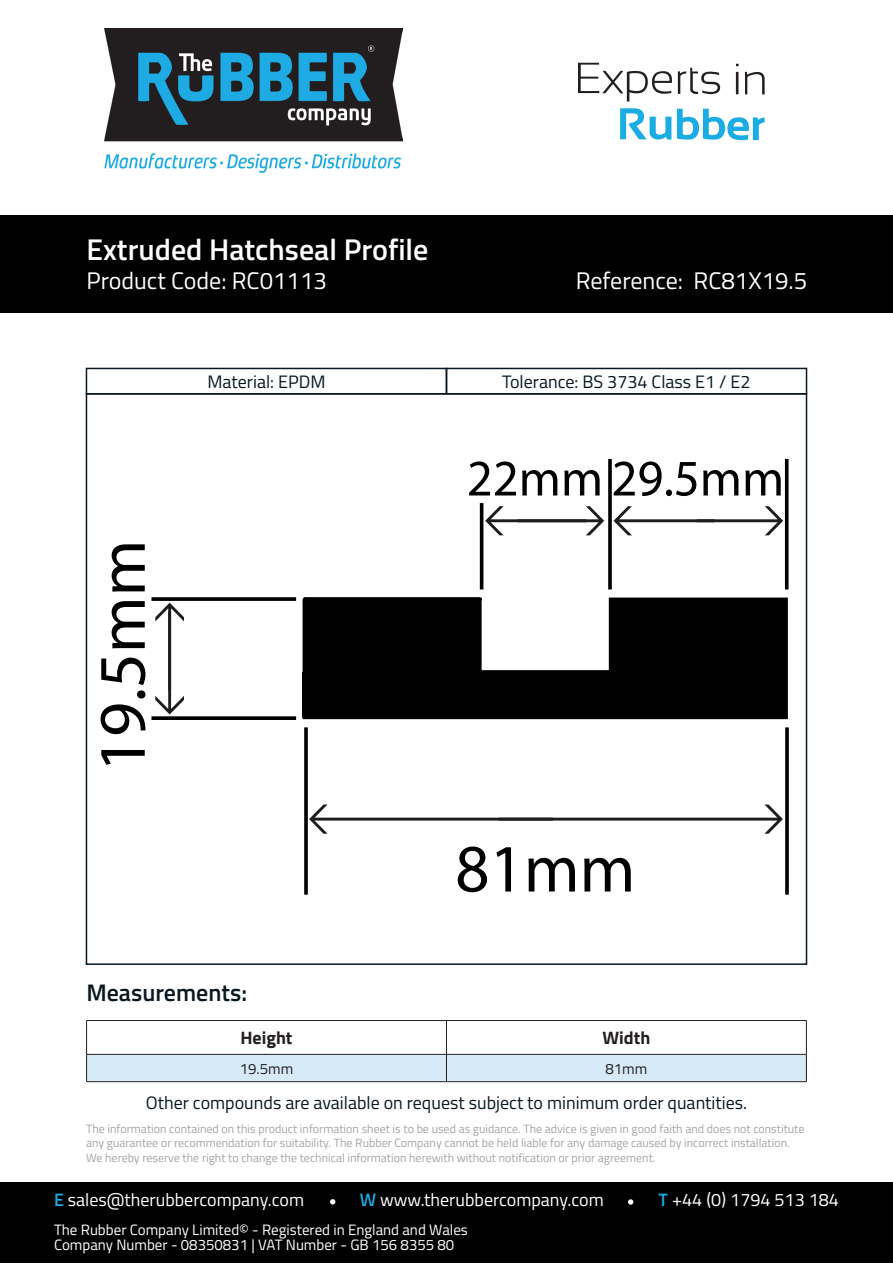
<style>
.page{position:relative;width:893px;height:1263px;background:#fff}
.page>*{position:absolute;margin:0;border:0;box-sizing:border-box;transform-origin:0 0}
.t1{font:67.95px "Myriad Pro";color:#000}
.t2{font:66.9px "Myriad Pro";color:#000}
.t3{font:51.45px "Myriad Pro";color:#000}
.t4{font:600 30px "Titillium";color:#fff}
.t5{font:24px "Titillium";color:#fff}
.t6{font:600 24px "Titillium";color:#071822}
.t7{font:18px "Titillium";color:#071822}
.t8{font:18px "Titillium";color:#fff}
.t9{font:700 18px "Titillium";color:#231f20}
.t10{font:15px "Titillium";color:#fff}
.t11{font:15px "Titillium";color:#231f20}
.t12{font:12px/14.4px "Titillium";color:#a4a5a9}
.s1{font-weight:600;color:#1bace3}
</style>
<div class="page">
<svg style="left:785px;top:727px;width:4px;height:168px"></svg>
<svg style="left:309px;top:804px;width:474px;height:30px"></svg>
<svg style="left:304px;top:727px;width:4px;height:168px"></svg>
<svg style="left:151px;top:597px;width:145px;height:4px"></svg>
<svg style="left:155px;top:603px;width:29px;height:111px"></svg>
<svg style="left:151px;top:716px;width:145px;height:4px"></svg>
<svg style="left:302px;top:597px;width:486px;height:123px"></svg>
<svg style="left:785px;top:459px;width:4px;height:130px"></svg>
<svg style="left:614px;top:506px;width:169px;height:29px"></svg>
<svg style="left:608px;top:459px;width:4px;height:130px"></svg>
<svg style="left:485px;top:506px;width:119px;height:29px"></svg>
<hr style="left:480px;top:503px;width:3px;height:86px;background:#000">
<div style="left:0;top:215px;width:893px;height:98px;background:#000"></div>
<img style="left:104px;top:29px;width:298px;height:144px">
<svg style="left:620px;top:108px;width:51px;height:32px"></svg>
<svg style="left:677px;top:109px;width:88px;height:31px"></svg>
<svg style="left:745px;top:72px;width:20px;height:22px"></svg>
<svg style="left:578px;top:63px;width:94px;height:39px"></svg>
<svg style="left:678px;top:68px;width:42px;height:26px"></svg>
<svg style="left:736px;top:72px;width:2px;height:22px"></svg>
<div style="left:0;top:1182px;width:893px;height:81px;background:#000"></div>
<svg style="left:330px;top:1199px;width:5px;height:5px"></svg>
<svg style="left:628px;top:1199px;width:5px;height:6px"></svg>
<div style="left:86px;top:368px;width:361px;height:26px;border:2px solid #071822"></div>
<div style="left:446px;top:368px;width:361px;height:26px;border:2px solid #071822"></div>
<svg style="left:86px;top:1020px;width:721px;height:61px"></svg>
<hr style="left:86px;top:1081px;width:360px;height:1px;background:#231f20">
<hr style="left:446px;top:1081px;width:361px;height:1px;background:#231f20">
<p class="t4" style="left:86px;top:227px;width:343px">Extruded Hatchseal Profile</p>
<p class="t5" style="left:86px;top:263px;width:242px">Product Code: RC01113</p>
<p class="t5" style="left:576px;top:263px;width:233px">Reference: RC81X19.5</p>
<p class="t7" style="left:207px;top:368px;width:120px">Material: EPDM</p>
<p class="t7" style="left:502px;top:368px;width:250px">Tolerance: BS 3734 Class E1 / E2</p>
<p class="t2" style="left:81px;top:772px;width:234px;rotate:-90deg">19.5mm</p>
<p class="t6" style="left:86px;top:974px;width:162px">Measurements:</p>
<p class="t3" style="left:467px;top:446px;width:319px">22mm 29.5mm</p>
<p class="t1" style="left:455px;top:827px;width:182px">81mm</p>
<p class="t9" style="left:241px;top:1024px;width:54px">Height</p>
<p class="t9" style="left:603px;top:1024px;width:49px">Width</p>
<p class="t11" style="left:240px;top:1057px;width:55px">19.5mm</p>
<p class="t11" style="left:605px;top:1057px;width:43px">81mm</p>
<p class="t7" style="left:146px;top:1090px;width:603px">Other compounds are available on request subject to minimum order quantities.</p>
<p class="t12" style="left:86px;top:1121px;width:720px">The information contained on this product information sheet is to be used as guidance. The advice is given in good faith and does not constitute any guarantee or recommendation for suitability. The Rubber Company cannot be held liable for any damage caused by incorrect installation.<br>We hereby reserve the right to change the technical information herewith without notification or prior agreement.</p>
<p class="t8" style="left:54px;top:1187px;width:252px"><span class="s1">E</span> sales@therubbercompany.com</p>
<p class="t8" style="left:360px;top:1187px;width:246px"><span class="s1">W</span> www.therubbercompany.com</p>
<p class="t8" style="left:659px;top:1187px;width:182px"><span class="s1">T</span> +44 (0) 1794 513 184</p>
<p class="t10" style="left:54px;top:1219px;width:415px">The Rubber Company Limited© - Registered in England and Wales</p>
<p class="t10" style="left:54px;top:1234px;width:402px">Company Number - 08350831 | VAT Number - GB 156 8355 80</p>
</div>
